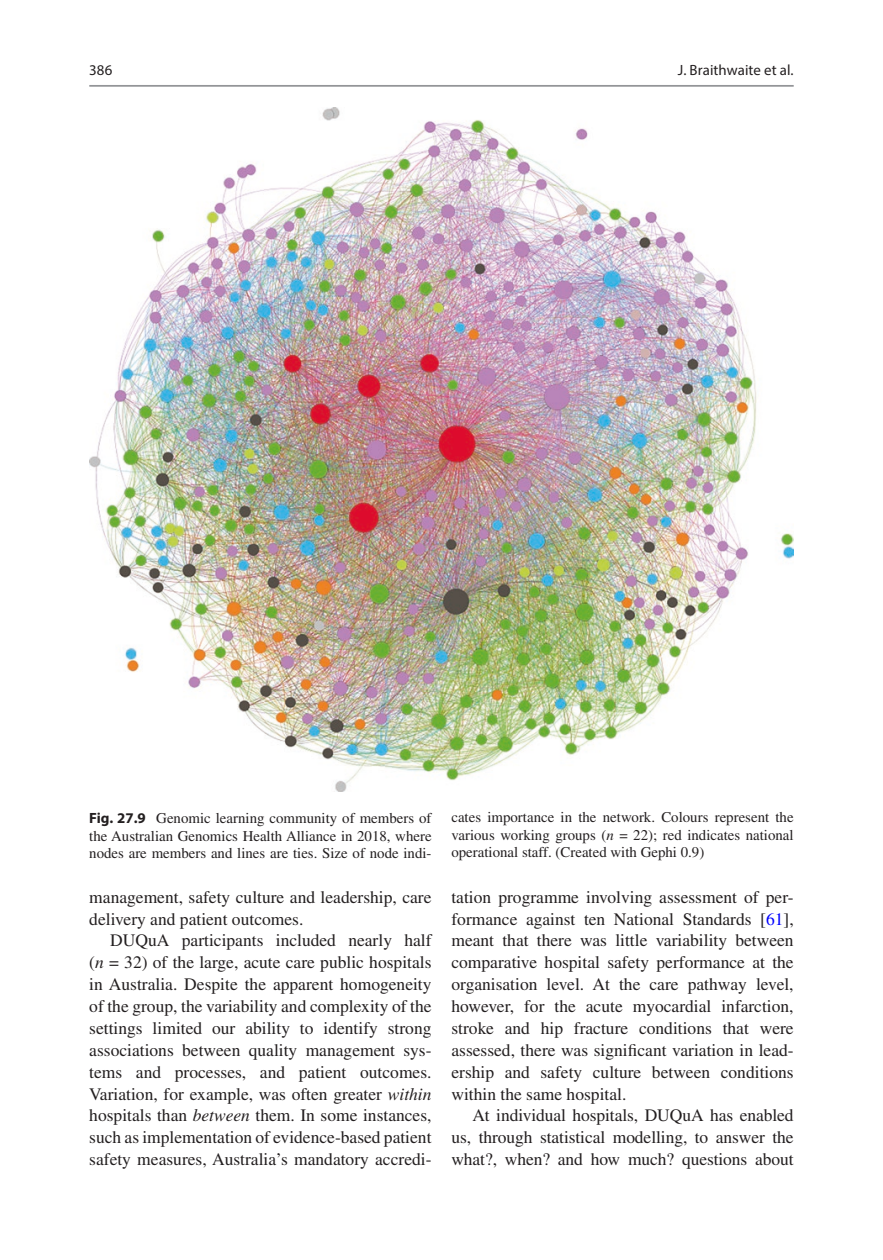
<style>
.page{position:relative;width:883px;height:1260px;background:#fff}
.page>*{position:absolute;margin:0;border:0;box-sizing:border-box;transform-origin:0 0}
.t1{font:17.5px/21.9px "Times LT Std";color:#231f20;text-align:justify}
.t2{font:14.88px/17.5px "Times LT Std";color:#231f20;text-align:justify}
.t3{font:14.88px "Myriad Pro Regular 2";letter-spacing:.005em;color:#231f20}
.t4{font:14.88px "Myriad Pro";color:#231f20}
.s1{font-family:"Myriad Pro";font-weight:700}
.s2{font-style:italic}
.s3{color:#00f}
</style>
<div class="page">
<img style="left:90px;top:107px;width:703px;height:685px">
<hr style="left:89px;top:85px;width:705px;height:2px;background:#939598">
<p class="t4" style="left:89px;top:61px;width:25px">386</p>
<p class="t3" style="left:678px;top:61px;width:117px">J. Braithwaite et al.</p>
<p class="t2" style="left:89px;top:809px;width:344px"><span class="s1">Fig. 27.9</span> Genomic learning community of members of the Australian Genomics Health Alliance in 2018, where nodes are members and lines are ties. Size of node indi-</p>
<p class="t2" style="left:451px;top:808px;width:344px">cates importance in the network. Colours represent the various working groups (<span class="s2">n</span> = 22); red indicates national operational staff. (Created with Gephi 0.9)</p>
<p class="t1" style="left:89px;top:886px;width:344px">management, safety culture and leadership, care delivery and patient outcomes.</p>
<p class="t1" style="left:89px;top:930px;width:344px;text-indent:21px">DUQuA participants included nearly half (<span class="s2">n</span> = 32) of the large, acute care public hospitals in Australia. Despite the apparent homogeneity of the group, the variability and complexity of the settings limited our ability to identify strong associations between quality management sys&shy;tems and processes, and patient outcomes.<br>Variation, for example, was often greater <span class="s2">within </span>hospitals than <span class="s2">between</span> them. In some instances, such as implementation of evidence-based patient safety measures, Australia’s mandatory accredi-</p>
<p class="t1" style="left:451px;top:886px;width:344px">tation programme involving assessment of per&shy;formance against ten National Standards [<span class="s3">61</span>], meant that there was little variability between comparative hospital safety performance at the organisation level. At the care pathway level, however, for the acute myocardial infarction, stroke and hip fracture conditions that were assessed, there was significant variation in lead&shy;ership and safety culture between conditions within the same hospital.</p>
<p class="t1" style="left:451px;top:1105px;width:344px;text-indent:21px">At individual hospitals, DUQuA has enabled us, through statistical modelling, to answer the what?, when? and how much? questions about</p>
</div>
